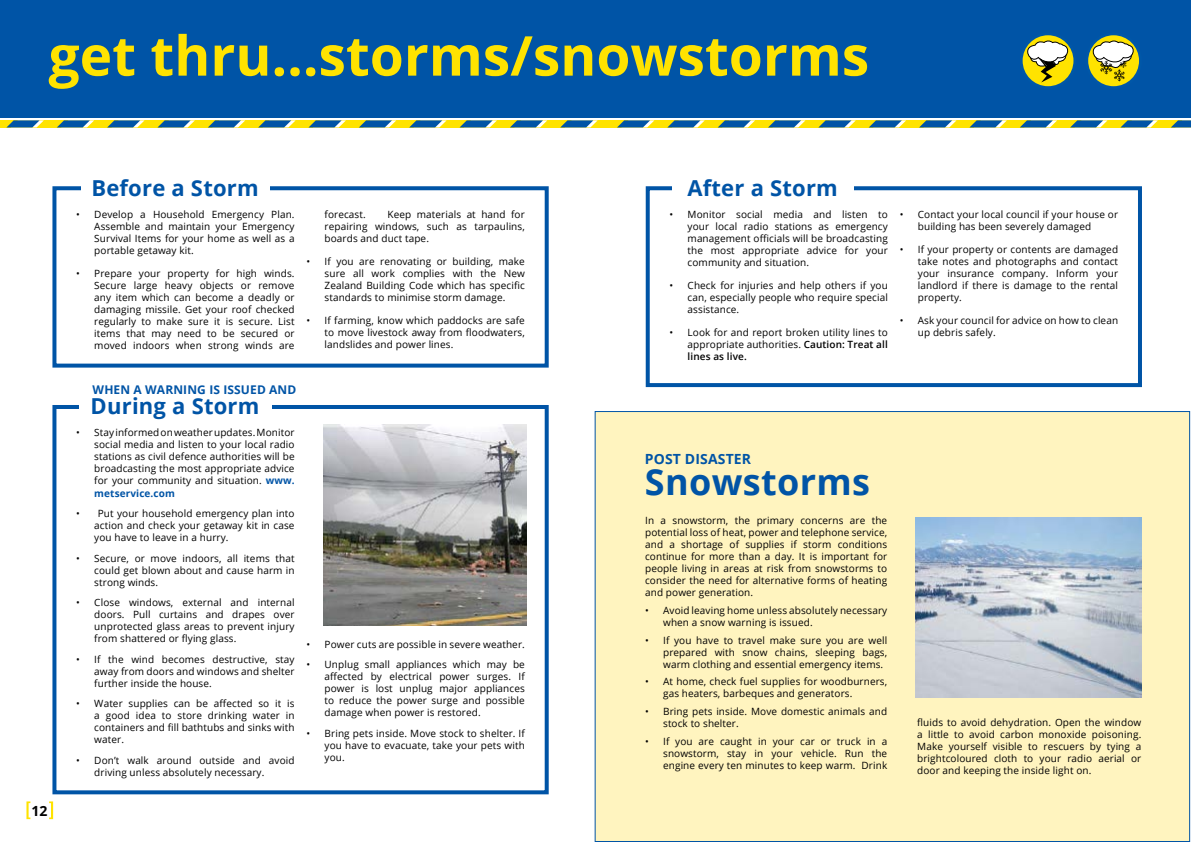
<style>
.page{position:relative;width:1191px;height:842px;background:#fff}
.page>*{position:absolute;margin:0;border:0;box-sizing:border-box;transform-origin:0 0}
.t1{font:700 55px "Open Sans";color:#ffe300}
.t2{font:700 36px "Open Sans";letter-spacing:.01em;color:#0054a6}
.t3{font:700 22px "Open Sans";letter-spacing:.01em;color:#0054a6}
.t4{font:700 14px "Open Sans";letter-spacing:.01em;color:#0054a6}
.t5{font:700 14px "Open Sans";color:#000}
.t6{font:700 12px "Open Sans";letter-spacing:.01em;color:#0054a6}
.t7{font:10px/12px "Open Sans";letter-spacing:.01em;color:#000;text-align:justify}
.s1{font-weight:700;color:#0054a6}
.s2{font-weight:600}
</style>
<div class="page">
<div style="left:587px;top:120px;width:604px;height:7px;background:#ffe300"></div>
<svg style="left:617px;top:120px;width:37px;height:7px"></svg>
<svg style="left:668px;top:120px;width:37px;height:7px"></svg>
<svg style="left:718px;top:120px;width:37px;height:7px"></svg>
<svg style="left:768px;top:120px;width:37px;height:7px"></svg>
<svg style="left:819px;top:120px;width:37px;height:7px"></svg>
<svg style="left:869px;top:120px;width:37px;height:7px"></svg>
<svg style="left:919px;top:120px;width:37px;height:7px"></svg>
<svg style="left:970px;top:120px;width:36px;height:7px"></svg>
<svg style="left:1020px;top:120px;width:37px;height:7px"></svg>
<svg style="left:1070px;top:120px;width:37px;height:7px"></svg>
<svg style="left:1121px;top:120px;width:36px;height:7px"></svg>
<svg style="left:1171px;top:120px;width:20px;height:7px"></svg>
<div style="left:0;top:0;width:1191px;height:118px;background:#0054a6"></div>
<div style="left:0;top:120px;width:594px;height:7px;background:#ffe300"></div>
<svg style="left:7px;top:120px;width:37px;height:7px"></svg>
<svg style="left:57px;top:120px;width:37px;height:7px"></svg>
<svg style="left:107px;top:120px;width:38px;height:7px"></svg>
<svg style="left:158px;top:120px;width:37px;height:7px"></svg>
<svg style="left:208px;top:120px;width:37px;height:7px"></svg>
<svg style="left:258px;top:120px;width:38px;height:7px"></svg>
<svg style="left:309px;top:120px;width:37px;height:7px"></svg>
<svg style="left:359px;top:120px;width:37px;height:7px"></svg>
<svg style="left:409px;top:120px;width:37px;height:7px"></svg>
<svg style="left:460px;top:120px;width:37px;height:7px"></svg>
<svg style="left:510px;top:120px;width:37px;height:7px"></svg>
<svg style="left:561px;top:120px;width:36px;height:7px"></svg>
<svg style="left:26px;top:801px;width:4px;height:18px"></svg>
<svg style="left:49px;top:801px;width:4px;height:18px"></svg>
<div style="left:52px;top:405px;width:497px;height:389px;border:4px solid #0054a6"></div>
<div style="left:52px;top:186px;width:497px;height:182px;border:4px solid #0054a6"></div>
<div style="left:645px;top:186px;width:497px;height:201px;border:4px solid #0054a6"></div>
<div style="left:81px;top:173px;width:188px;height:28px;background:#fff"></div>
<div style="left:672px;top:173px;width:181px;height:28px;background:#fff"></div>
<div style="left:79px;top:392px;width:192px;height:28px;background:#fff"></div>
<img style="left:323px;top:425px;width:203px;height:200px">
<div style="left:595px;top:411px;width:594px;height:430px;background:#fff4bf"></div>
<img style="left:916px;top:518px;width:226px;height:179px">
<svg style="left:1021px;top:34px;width:53px;height:54px"></svg>
<div style="left:1020px;top:33px;width:56px;height:56px;border:3px solid #0057a8;border-radius:50%"></div>
<svg style="left:1020px;top:40px;width:51px;height:42px;background:#b8b963"></svg>
<svg style="left:1086px;top:34px;width:54px;height:54px"></svg>
<div style="left:1085px;top:33px;width:56px;height:56px;border:3px solid #0057a8;border-radius:50%"></div>
<svg style="left:1086px;top:40px;width:50px;height:41px;background:#bebd67"></svg>
<h1 class="t1" style="left:49px;top:17px;width:822px">get thru...storms/snowstorms</h1>
<h3 class="t5" style="left:31px;top:801px;width:18px">12</h3>
<h3 class="t3" style="left:91px;top:172px;width:169px">Before a Storm</h3>
<h3 class="t3" style="left:687px;top:172px;width:152px">After a Storm</h3>
<p class="t7" style="left:94px;top:208px;width:202px;text-indent:-18px">• Develop a Household Emergency Plan.<br>Assemble and maintain your Emergency Survival Items for your home as well as a portable getaway kit.</p>
<p class="t7" style="left:94px;top:267px;width:202px;text-indent:-18px">• Prepare your property for high winds.<br>Secure large heavy objects or remove any item which can become a deadly or damaging missile. Get your roof checked regularly to make sure it is secure. List items that may need to be secured or moved indoors when strong winds are</p>
<p class="t7" style="left:324px;top:208px;width:202px;text-indent:63px">Keep materials at hand for repairing windows, such as tarpaulins, boards and duct tape.</p>
<p class="t7" style="left:324px;top:255px;width:202px;text-indent:-18px">• If you are renovating or building, make sure all work complies with the New Zealand Building Code which has specific standards to minimise storm damage.</p>
<p class="t7" style="left:324px;top:315px;width:202px;text-indent:-18px">• If farming, know which paddocks are safe to move livestock away from floodwaters, landslides and power lines.</p>
<p class="t7" style="left:324px;top:208px;width:43px">forecast.</p>
<p class="t6" style="left:93px;top:381px;width:205px">WHEN A WARNING IS ISSUED AND</p>
<h3 class="t3" style="left:91px;top:391px;width:170px">During a Storm</h3>
<p class="t7" style="left:94px;top:427px;width:202px;text-indent:-18px">• Stay informed on weather updates. Monitor social media and listen to your local radio stations as civil defence authorities will be broadcasting the most appropriate advice for your community and situation. <span class="s1">www. metservice.com</span></p>
<p class="t7" style="left:94px;top:507px;width:202px;text-indent:-18px">• Put your household emergency plan into action and check your getaway kit in case you have to leave in a hurry.</p>
<p class="t7" style="left:94px;top:552px;width:202px;text-indent:-18px">• Secure, or move indoors, all items that could get blown about and cause harm in strong winds.</p>
<p class="t7" style="left:94px;top:596px;width:202px;text-indent:-18px">• Close windows, external and internal doors. Pull curtains and drapes over unprotected glass areas to prevent injury from shattered or flying glass.</p>
<p class="t7" style="left:94px;top:653px;width:202px;text-indent:-18px">• If the wind becomes destructive, stay away from doors and windows and shelter further inside the house.</p>
<p class="t7" style="left:94px;top:697px;width:202px;text-indent:-18px">• Water supplies can be affected so it is a good idea to store drinking water in containers and fill bathtubs and sinks with water.</p>
<p class="t7" style="left:94px;top:754px;width:202px;text-indent:-18px">• Don’t walk around outside and avoid driving unless absolutely necessary.</p>
<p class="t7" style="left:306px;top:638px;width:220px">• Power cuts are possible in severe weather.</p>
<p class="t7" style="left:324px;top:658px;width:202px;text-indent:-18px">• Unplug small appliances which may be affected by electrical power surges. If power is lost unplug major appliances to reduce the power surge and possible damage when power is restored.</p>
<p class="t7" style="left:324px;top:727px;width:202px;text-indent:-18px">• Bring pets inside. Move stock to shelter. If you have to evacuate, take your pets with you.</p>
<p class="t7" style="left:687px;top:208px;width:202px;text-indent:-18px">• Monitor social media and listen to your local radio stations as emergency management officials will be broadcasting the most appropriate advice for your community and situation.</p>
<p class="t7" style="left:687px;top:279px;width:202px;text-indent:-18px">• Check for injuries and help others if you can, especially people who require special assistance.</p>
<p class="t7" style="left:687px;top:327px;width:202px;text-indent:-18px">• Look for and report broken utility lines to appropriate authorities. <span class="s2">Caution: Treat all lines as live.</span></p>
<h3 class="t4" style="left:645px;top:449px;width:108px">POST DISASTER</h3>
<h2 class="t2" style="left:645px;top:457px;width:227px">Snowstorms</h2>
<p class="t7" style="left:645px;top:514px;width:244px">In a snowstorm, the primary concerns are the potential loss of heat, power and telephone service, and a shortage of supplies if storm conditions continue for more than a day. It is important for people living in areas at risk from snowstorms to consider the need for alternative forms of heating and power generation.</p>
<p class="t7" style="left:663px;top:604px;width:226px;text-indent:-18px">• Avoid leaving home unless absolutely necessary when a snow warning is issued.</p>
<p class="t7" style="left:663px;top:634px;width:226px;text-indent:-18px">• If you have to travel make sure you are well prepared with snow chains, sleeping bags, warm clothing and essential emergency items.</p>
<p class="t7" style="left:663px;top:675px;width:226px;text-indent:-18px">• At home, check fuel supplies for woodburners, gas heaters, barbeques and generators.</p>
<p class="t7" style="left:663px;top:705px;width:226px;text-indent:-18px">• Bring pets inside. Move domestic animals and stock to shelter.</p>
<p class="t7" style="left:663px;top:735px;width:226px;text-indent:-18px">• If you are caught in your car or truck in a snowstorm, stay in your vehicle. Run the engine every ten minutes to keep warm. Drink</p>
<p class="t7" style="left:918px;top:208px;width:202px;text-indent:-18px">• Contact your local council if your house or building has been severely damaged</p>
<p class="t7" style="left:918px;top:243px;width:202px;text-indent:-18px">• If your property or contents are damaged take notes and photographs and contact your insurance company. Inform your landlord if there is damage to the rental property.</p>
<p class="t7" style="left:918px;top:315px;width:202px;text-indent:-18px">• Ask your council for advice on how to clean up debris safely.</p>
<p class="t7" style="left:917px;top:716px;width:226px">fluids to avoid dehydration. Open the window a little to avoid carbon monoxide poisoning.<br>Make yourself visible to rescuers by tying a brightcoloured cloth to your radio aerial or door and keeping the inside light on.</p>
</div>
